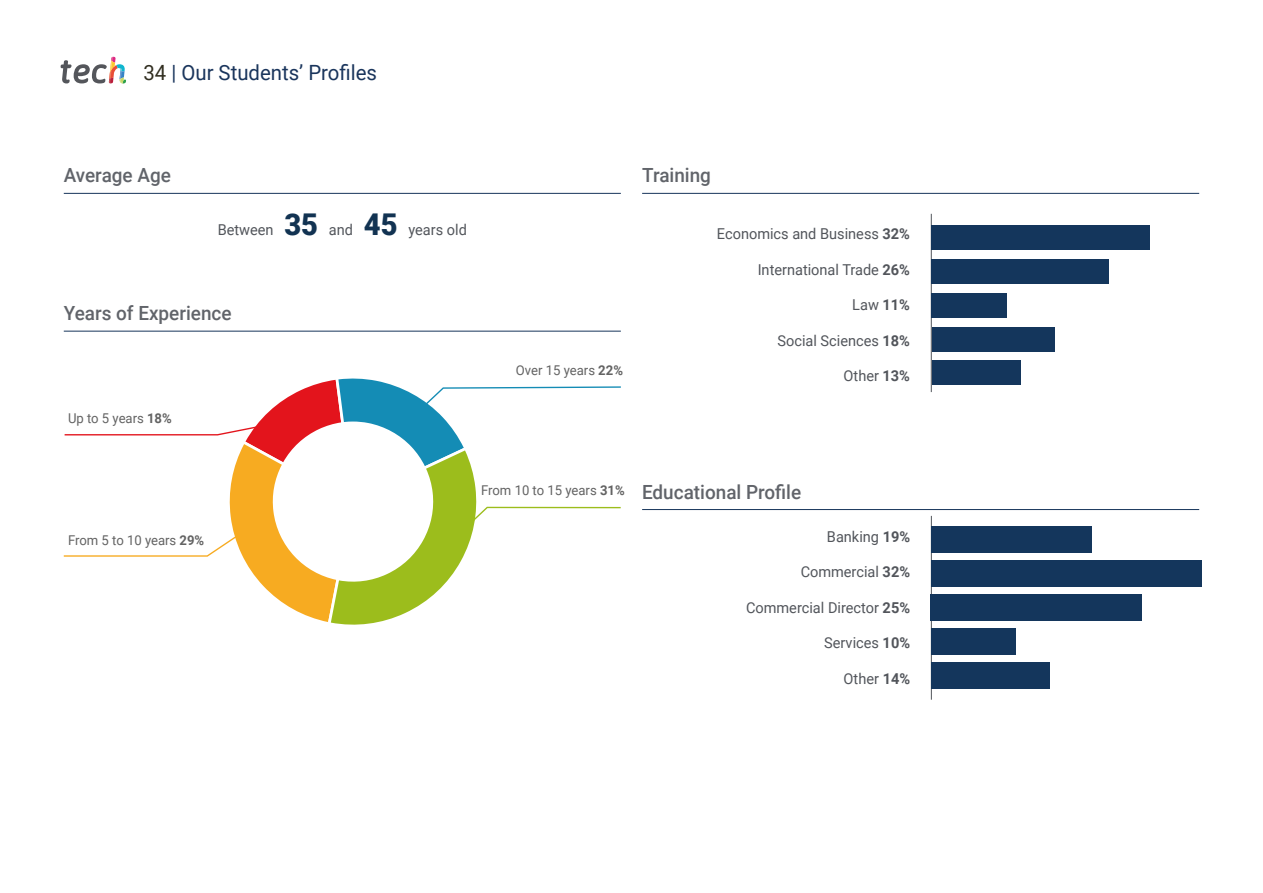
<style>
.page{position:relative;width:1263px;height:893px;background:#fff}
.page>*{position:absolute;margin:0;border:0;box-sizing:border-box;transform-origin:0 0}
.t1{font:21px "Roboto";color:#1a355c}
.t2{font:500 19.5px "Roboto";color:#61646a}
.t3{font:15px "Roboto";color:#52555b}
.t4{font:13.5px "Roboto";color:#636363}
.s1{color:#312e20}
.s2{font-weight:900;font-size:30px;color:#123352}
.s3{font-weight:700}
</style>
<div class="page">
<hr style="left:64px;top:193px;width:557px;height:1px;background:#17355b">
<hr style="left:64px;top:331px;width:557px;height:1px;background:#17355b">
<hr style="left:642px;top:509px;width:557px;height:1px;background:#17355b">
<hr style="left:931px;top:516px;width:1px;height:184px;background:#52555b">
<hr style="left:642px;top:193px;width:557px;height:1px;background:#17355b">
<hr style="left:931px;top:214px;width:1px;height:178px;background:#52555b">
<svg style="left:61px;top:57px;width:65px;height:27px"></svg>
<div style="left:932px;top:361px;width:88px;height:24px;background:#14365c"></div>
<div style="left:932px;top:327px;width:122px;height:24px;background:#14365c"></div>
<div style="left:932px;top:293px;width:75px;height:24px;background:#14365c"></div>
<div style="left:932px;top:259px;width:177px;height:24px;background:#14365c"></div>
<div style="left:932px;top:225px;width:218px;height:24px;background:#14365c"></div>
<div style="left:931px;top:662px;width:118px;height:27px;background:#14365c"></div>
<div style="left:931px;top:628px;width:84px;height:27px;background:#14365c"></div>
<div style="left:931px;top:594px;width:211px;height:27px;background:#14365c"></div>
<div style="left:931px;top:560px;width:270px;height:27px;background:#14365c"></div>
<div style="left:931px;top:526px;width:160px;height:26px;background:#14365c"></div>
<svg style="left:64px;top:378px;width:557px;height:247px"></svg>
<h1 class="t1" style="left:144px;top:57px;width:235px"><span class="s1">34</span> | Our Students’ Profiles</h1>
<h2 class="t2" style="left:64px;top:161px;width:109px">Average Age</h2>
<p class="t3" style="left:218px;top:219px;width:251px">Between <span class="s2">35</span> and <span class="s2">45</span> years old</p>
<h2 class="t2" style="left:64px;top:300px;width:169px">Years of Experience</h2>
<p class="t4" style="left:68px;top:409px;width:105px">Up to 5 years <span class="s3">18%</span></p>
<p class="t4" style="left:516px;top:361px;width:109px">Over 15 years <span class="s3">22%</span></p>
<h2 class="t2" style="left:642px;top:161px;width:70px">Training</h2>
<p class="t3" style="left:717px;top:224px;width:195px">Economics and Business <span class="s3">32%</span></p>
<p class="t3" style="left:758px;top:259px;width:154px">International Trade <span class="s3">26%</span></p>
<p class="t3" style="left:852px;top:295px;width:59px">Law <span class="s3">11%</span></p>
<p class="t3" style="left:777px;top:330px;width:134px">Social Sciences <span class="s3">18%</span></p>
<p class="t3" style="left:843px;top:366px;width:68px">Other <span class="s3">13%</span></p>
<p class="t4" style="left:68px;top:531px;width:138px">From 5 to 10 years <span class="s3">29%</span></p>
<p class="t4" style="left:481px;top:481px;width:145px">From 10 to 15 years <span class="s3">31%</span></p>
<h2 class="t2" style="left:642px;top:478px;width:161px">Educational Profile</h2>
<p class="t3" style="left:827px;top:526px;width:85px">Banking <span class="s3">19%</span></p>
<p class="t3" style="left:801px;top:561px;width:111px">Commercial <span class="s3">32%</span></p>
<p class="t3" style="left:746px;top:597px;width:166px">Commercial Director <span class="s3">25%</span></p>
<p class="t3" style="left:824px;top:632px;width:87px">Services <span class="s3">10%</span></p>
<p class="t3" style="left:844px;top:668px;width:68px">Other <span class="s3">14%</span></p>
</div>
